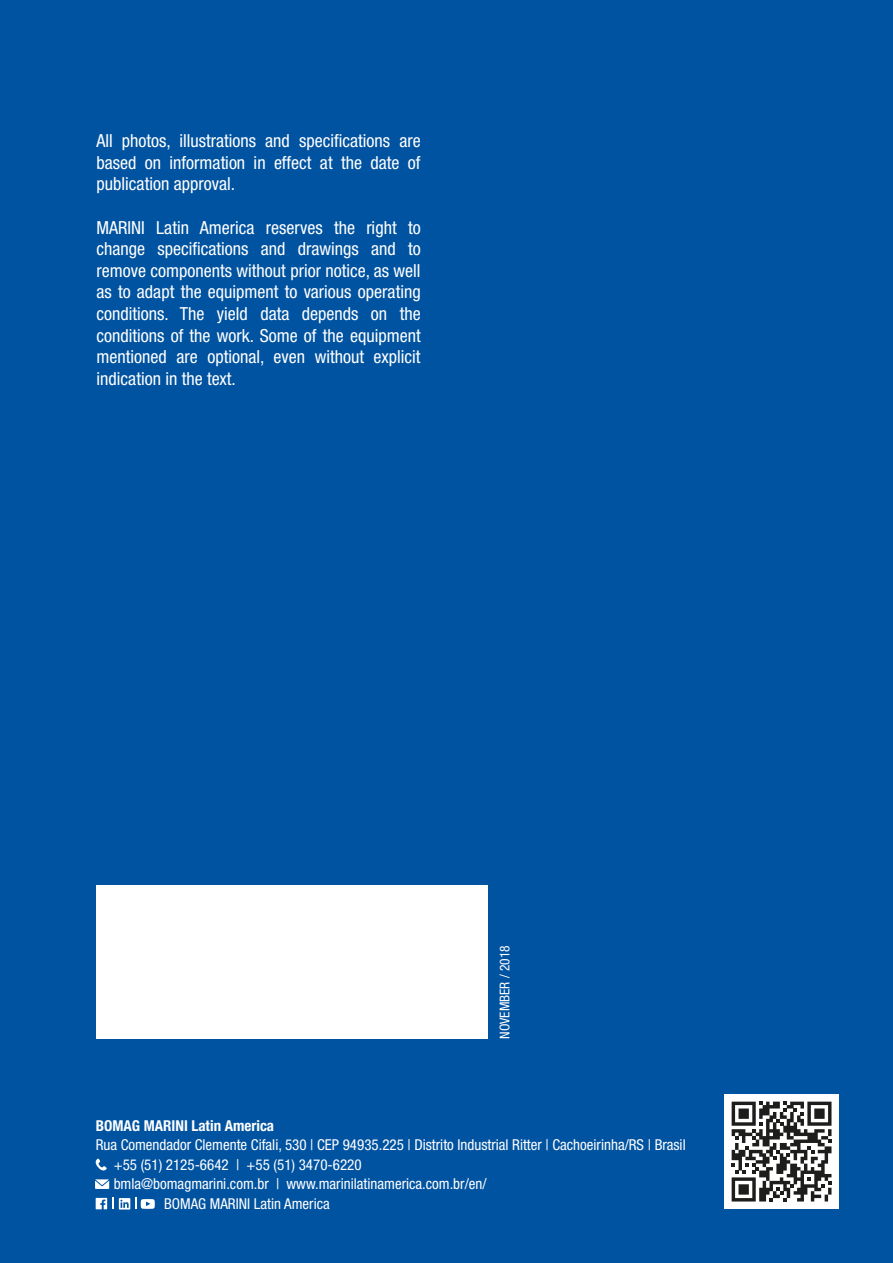
<style>
.page{position:relative;width:893px;height:1263px;background:#0053a1}
.page>*{position:absolute;margin:0;border:0;box-sizing:border-box;transform-origin:0 0}
.t1{font:condensed 18px/21.6px "Helvetica Neue LT Pro";color:#fff;text-align:justify}
.t2{font:condensed 15px "Helvetica Neue LT Pro";color:#fff}
.t3{font:700 condensed 15px "Helvetica Neue LT Pro";color:#fff}
.t4{font:condensed 13.5px "Helvetica Neue LT Pro";color:#fff}
</style>
<div class="page">
<div style="left:97px;top:886px;width:391px;height:153px;background:#fff"></div>
<div style="left:724px;top:1094px;width:115px;height:115px;background:#fff"></div>
<svg style="left:732px;top:1101px;width:99px;height:100px"></svg>
<svg style="left:96px;top:1158px;width:11px;height:12px"></svg>
<svg style="left:95px;top:1179px;width:14px;height:10px"></svg>
<svg style="left:96px;top:1198px;width:34px;height:11px"></svg>
<svg style="left:136px;top:1198px;width:19px;height:11px"></svg>
<p class="t1" style="left:97px;top:130px;width:326px">All photos, illustrations and specifications are based on information in effect at the date of publication approval.</p>
<p class="t1" style="left:97px;top:216px;width:326px">MARINI Latin America reserves the right to change specifications and drawings and to remove components without prior notice, as well as to adapt the equipment to various operating conditions. The yield data depends on the conditions of the work. Some of the equipment mentioned are optional, even without explicit indication in the text.</p>
<p class="t4" style="left:497px;top:1039px;width:95px;rotate:-90deg">NOVEMBER / 2018</p>
<p class="t3" style="left:96px;top:1116px;width:180px">BOMAG MARINI Latin America</p>
<p class="t2" style="left:96px;top:1136px;width:592px">Rua Comendador Clemente Cifali, 530 | CEP 94935.225 | Distrito Industrial Ritter | Cachoeirinha/RS | Brasil</p>
<p class="t2" style="left:114px;top:1156px;width:249px">+55 (51) 2125-6642 | +55 (51) 3470-6220</p>
<p class="t2" style="left:114px;top:1175px;width:374px">bmla@bomagmarini.com.br | www.marinilatinamerica.com.br/en/</p>
<p class="t2" style="left:164px;top:1195px;width:167px">BOMAG MARINI Latin America</p>
</div>
